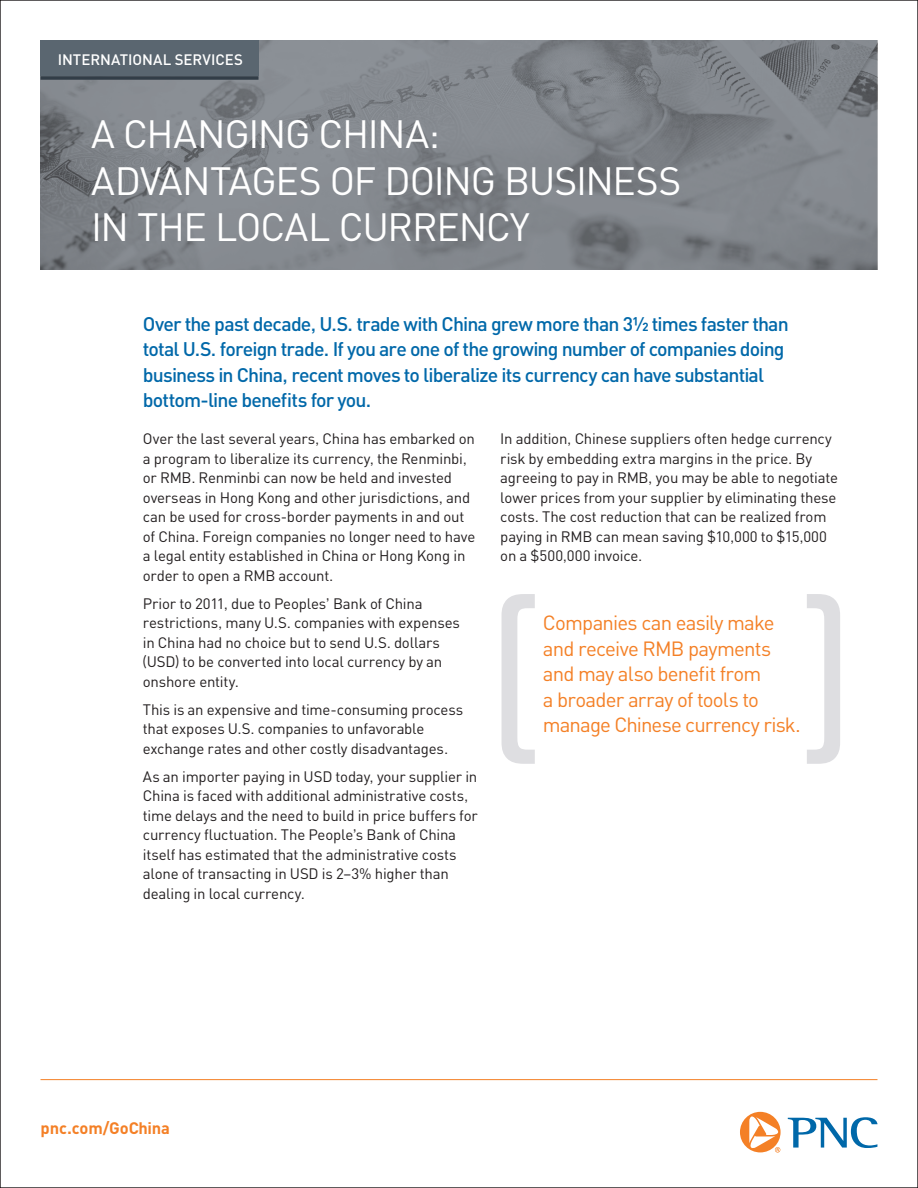
<style>
.page{position:relative;width:918px;height:1188px;background:#fff}
.page>*{position:absolute;margin:0;border:0;box-sizing:border-box;transform-origin:0 0}
.t1{font:39px "PNC Sans";letter-spacing:-.03em;color:#fff}
.Paragraph_Style_1{font:20.4px/25.5px "PNC Sans";letter-spacing:-.04em;color:#f48026}
.Paragraph_Style_1-2{font:500 19.5px/25.5px "PNC Sans";letter-spacing:-.045em;color:#0068a9}
.Paragraph_Style_1-3{font:700 16.5px "PNC Sans";letter-spacing:-.005em;color:#f48026}
.t2{font:15px/19.5px "PNC Sans";letter-spacing:-.015em;color:#231f20}
.t3{font:500 15px "PNC Sans";color:#fff}
</style>
<div class="page">
<img style="left:40px;top:40px;width:838px;height:230px">
<div style="left:40px;top:40px;width:219px;height:36px;background:#5a6670"></div>
<svg style="left:41px;top:76px;width:218px;height:4px"></svg>
<svg style="left:502px;top:594px;width:33px;height:170px"></svg>
<svg style="left:807px;top:594px;width:33px;height:170px"></svg>
<hr style="left:40px;top:1079px;width:838px;height:1px;background:#f48026">
<svg style="left:788px;top:1117px;width:89px;height:31px"></svg>
<svg style="left:740px;top:1112px;width:41px;height:41px"></svg>
<p class="t3" style="left:58px;top:50px;width:187px">INTERNATIONAL SERVICES</p>
<p class="t1" style="left:91px;top:110px;width:350px">A CHANGING CHINA:</p>
<p class="t1" style="left:91px;top:156px;width:592px">ADVANTAGES OF DOING BUSINESS</p>
<p class="t1" style="left:91px;top:203px;width:440px">IN THE LOCAL CURRENCY</p>
<p class="Paragraph_Style_1-2" style="left:143px;top:310px;width:647px">Over the past decade, U.S. trade with China grew more than 3½ times faster than total U.S. foreign trade. If you are one of the growing number of companies doing business in China, recent moves to liberalize its currency can have substantial bottom-line benefits for you.</p>
<p class="t2" style="left:143px;top:429px;width:334px">Over the last several years, China has embarked on a program to liberalize its currency, the Renminbi, or RMB. Renminbi can now be held and invested overseas in Hong Kong and other jurisdictions, and can be used for cross-border payments in and out of China. Foreign companies no longer need to have a legal entity established in China or Hong Kong in order to open a RMB account.</p>
<p class="t2" style="left:143px;top:593px;width:319px">Prior to 2011, due to Peoples’ Bank of China restrictions, many U.S. companies with expenses in China had no choice but to send U.S. dollars (USD) to be converted into local currency by an onshore entity.</p>
<p class="t2" style="left:143px;top:699px;width:322px">This is an expensive and time-consuming process that exposes U.S. companies to unfavorable exchange rates and other costly disadvantages.</p>
<p class="t2" style="left:143px;top:766px;width:336px">As an importer paying in USD today, your supplier in China is faced with additional administrative costs, time delays and the need to build in price buffers for currency fluctuation. The People’s Bank of China itself has estimated that the administrative costs alone of transacting in USD is 2–3% higher than dealing in local currency.</p>
<p class="t2" style="left:500px;top:429px;width:339px">In addition, Chinese suppliers often hedge currency risk by embedding extra margins in the price. By agreeing to pay in RMB, you may be able to negotiate lower prices from your supplier by eliminating these costs. The cost reduction that can be realized from paying in RMB can mean saving $10,000 to $15,000 on a $500,000 invoice.</p>
<p class="Paragraph_Style_1" style="left:543px;top:610px;width:260px">Companies can easily make and receive RMB payments and may also benefit from<br>a broader array of tools to manage Chinese currency risk.</p>
<p class="Paragraph_Style_1-3" style="left:40px;top:1117px;width:131px">pnc.com/GoChina</p>
</div>
